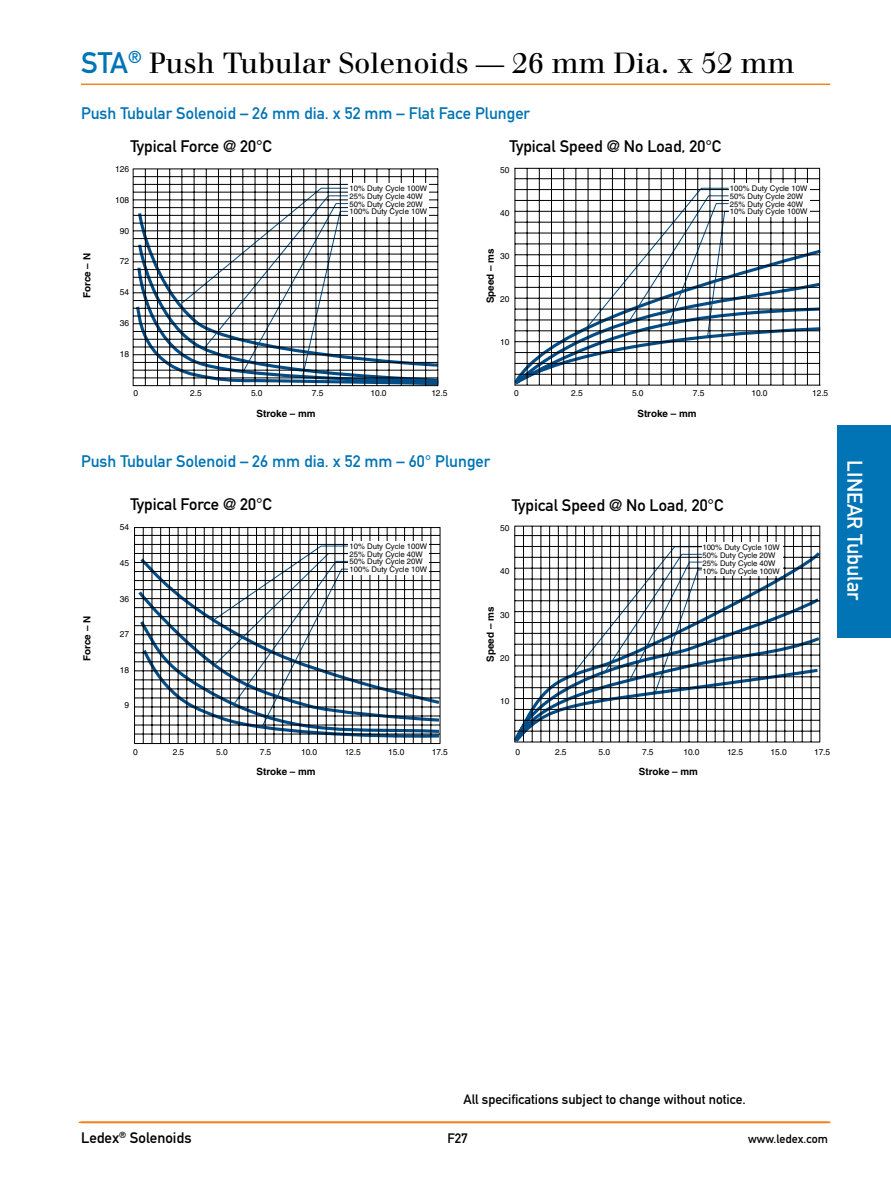
<style>
.page{position:relative;width:891px;height:1188px;background:#fff}
.page>*{position:absolute;margin:0;border:0;box-sizing:border-box;transform-origin:0 0}
.t1{font:28.5px "Walbaum";color:#000}
.t2{font:21px "DIN Mittelschrift";color:#fff}
.t3{font:16.5px "DIN Mittelschrift";color:#0074b4}
.t4{font:16.5px "DIN Mittelschrift";color:#000}
.t5{font:15px "DIN Mittelschrift";color:#000}
.t6{font:13.5px "DIN Mittelschrift";color:#000}
.t7{font:12px "DIN Mittelschrift";color:#000}
.t8{font:700 9.9px "Helvetica";color:#000}
.t9{font:8.4px "Helvetica";color:#000}
.t10{font:7.8px/7.8px "Helvetica";color:#000}
.s1{font-family:"DIN Mittelschrift";font-size:29.25px;color:#0074b4}
</style>
<div class="page">
<hr style="left:81px;top:84px;width:749px;height:1px;background:#f58220">
<div style="left:837px;top:425px;width:54px;height:213px;background:#0074b4"></div>
<hr style="left:79px;top:1122px;width:749px;height:1px;background:#f58220">
<hr style="left:81px;top:1122px;width:749px;height:1px;background:#f58220">
<svg style="left:514px;top:168px;width:307px;height:218px"></svg>
<div style="left:729px;top:183px;width:81px;height:34px;background:#fff"></div>
<svg style="left:132px;top:168px;width:307px;height:219px"></svg>
<div style="left:348px;top:183px;width:81px;height:34px;background:#fff"></div>
<svg style="left:134px;top:527px;width:307px;height:217px"></svg>
<div style="left:348px;top:541px;width:81px;height:33px;background:#fff"></div>
<svg style="left:514px;top:525px;width:307px;height:218px"></svg>
<div style="left:702px;top:542px;width:81px;height:33px;background:#fff"></div>
<h1 class="t1" style="left:81px;top:46px;width:715px"><span class="s1">STA</span><sup>®</sup> Push Tubular Solenoids — 26 mm Dia. x 52 mm</h1>
<h3 class="t3" style="left:81px;top:103px;width:451px">Push Tubular Solenoid – 26 mm dia. x 52 mm – Flat Face Plunger</h3>
<h3 class="t4" style="left:130px;top:136px;width:143px">Typical Force @ 20°C</h3>
<h3 class="t4" style="left:510px;top:136px;width:213px">Typical Speed @ No Load, 20°C</h3>
<p class="t9" style="left:115px;top:164px;width:16px">126</p>
<p class="t9" style="left:115px;top:195px;width:16px">108</p>
<p class="t9" style="left:120px;top:226px;width:11px">90</p>
<p class="t10" style="left:350px;top:184px;width:79px">10% Duty Cycle 100W<br>25% Duty Cycle 40W<br>50% Duty Cycle 20W<br>100% Duty Cycle 10W</p>
<p class="t9" style="left:500px;top:165px;width:11px">50</p>
<p class="t9" style="left:500px;top:208px;width:11px">40</p>
<p class="t8" style="left:81px;top:298px;width:47px;rotate:-90deg">Force – N</p>
<p class="t8" style="left:484px;top:303px;width:56px;rotate:-90deg">Speed – ms</p>
<p class="t9" style="left:500px;top:251px;width:11px">30</p>
<p class="t9" style="left:120px;top:256px;width:11px">72</p>
<p class="t9" style="left:120px;top:287px;width:11px">54</p>
<p class="t9" style="left:500px;top:294px;width:11px">20</p>
<p class="t9" style="left:120px;top:318px;width:11px">36</p>
<p class="t9" style="left:120px;top:349px;width:11px">18</p>
<p class="t9" style="left:500px;top:337px;width:11px">10</p>
<p class="t10" style="left:730px;top:184px;width:79px">100% Duty Cycle 10W<br>50% Duty Cycle 20W<br>25% Duty Cycle 40W<br>10% Duty Cycle 100W</p>
<p class="t9" style="left:133px;top:388px;width:6px">0</p>
<p class="t9" style="left:190px;top:388px;width:13px">2.5</p>
<p class="t9" style="left:251px;top:388px;width:13px">5.0</p>
<p class="t9" style="left:312px;top:388px;width:13px">7.5</p>
<p class="t9" style="left:371px;top:388px;width:18px">10.0</p>
<p class="t9" style="left:431px;top:388px;width:18px">12.5</p>
<p class="t8" style="left:257px;top:407px;width:61px">Stroke – mm</p>
<h3 class="t3" style="left:81px;top:451px;width:411px">Push Tubular Solenoid – 26 mm dia. x 52 mm – 60° Plunger</h3>
<p class="t9" style="left:514px;top:388px;width:6px">0</p>
<p class="t9" style="left:571px;top:388px;width:13px">2.5</p>
<p class="t9" style="left:632px;top:388px;width:13px">5.0</p>
<p class="t9" style="left:693px;top:388px;width:13px">7.5</p>
<p class="t9" style="left:752px;top:388px;width:18px">10.0</p>
<p class="t9" style="left:812px;top:388px;width:18px">12.5</p>
<p class="t8" style="left:637px;top:407px;width:61px">Stroke – mm</p>
<h3 class="t4" style="left:130px;top:495px;width:143px">Typical Force @ 20°C</h3>
<h3 class="t4" style="left:512px;top:495px;width:213px">Typical Speed @ No Load, 20°C</h3>
<p class="t8" style="left:81px;top:661px;width:47px;rotate:-90deg">Force – N</p>
<p class="t9" style="left:120px;top:522px;width:11px">54</p>
<p class="t9" style="left:120px;top:558px;width:11px">45</p>
<p class="t9" style="left:120px;top:594px;width:11px">36</p>
<p class="t9" style="left:120px;top:629px;width:11px">27</p>
<p class="t9" style="left:120px;top:665px;width:11px">18</p>
<p class="t9" style="left:125px;top:700px;width:6px">9</p>
<p class="t9" style="left:500px;top:523px;width:11px">50</p>
<p class="t10" style="left:350px;top:542px;width:79px">10% Duty Cycle 100W<br>25% Duty Cycle 40W<br>50% Duty Cycle 20W<br>100% Duty Cycle 10W</p>
<p class="t10" style="left:702px;top:544px;width:79px">100% Duty Cycle 10W<br>50% Duty Cycle 20W<br>25% Duty Cycle 40W<br>10% Duty Cycle 100W</p>
<p class="t9" style="left:500px;top:567px;width:11px">40</p>
<p class="t8" style="left:484px;top:662px;width:56px;rotate:-90deg">Speed – ms</p>
<p class="t9" style="left:500px;top:610px;width:11px">30</p>
<p class="t9" style="left:500px;top:653px;width:11px">20</p>
<p class="t9" style="left:500px;top:696px;width:11px">10</p>
<p class="t9" style="left:133px;top:747px;width:6px">0</p>
<p class="t9" style="left:173px;top:747px;width:13px">2.5</p>
<p class="t9" style="left:216px;top:747px;width:13px">5.0</p>
<p class="t9" style="left:260px;top:747px;width:13px">7.5</p>
<p class="t9" style="left:301px;top:747px;width:18px">10.0</p>
<p class="t9" style="left:345px;top:747px;width:18px">12.5</p>
<p class="t8" style="left:257px;top:766px;width:61px">Stroke – mm</p>
<p class="t9" style="left:388px;top:747px;width:18px">15.0</p>
<p class="t9" style="left:432px;top:747px;width:18px">17.5</p>
<p class="t9" style="left:515px;top:747px;width:6px">0</p>
<p class="t9" style="left:555px;top:747px;width:13px">2.5</p>
<p class="t9" style="left:599px;top:747px;width:13px">5.0</p>
<p class="t9" style="left:642px;top:747px;width:13px">7.5</p>
<p class="t9" style="left:683px;top:747px;width:18px">10.0</p>
<p class="t9" style="left:727px;top:747px;width:18px">12.5</p>
<p class="t9" style="left:771px;top:747px;width:18px">15.0</p>
<p class="t9" style="left:814px;top:747px;width:18px">17.5</p>
<p class="t8" style="left:639px;top:766px;width:61px">Stroke – mm</p>
<h2 class="t2" style="left:867px;top:460px;width:142px;rotate:90deg">LINEAR Tubular</h2>
<h3 class="t6" style="left:464px;top:1091px;width:284px">All specifications subject to change without notice.</h3>
<h3 class="t5" style="left:81px;top:1129px;width:112px">Ledex<sup>®</sup> Solenoids</h3>
<h3 class="t6" style="left:448px;top:1131px;width:22px">F27</h3>
<h3 class="t7" style="left:748px;top:1132px;width:81px">www.ledex.com</h3>
</div>
